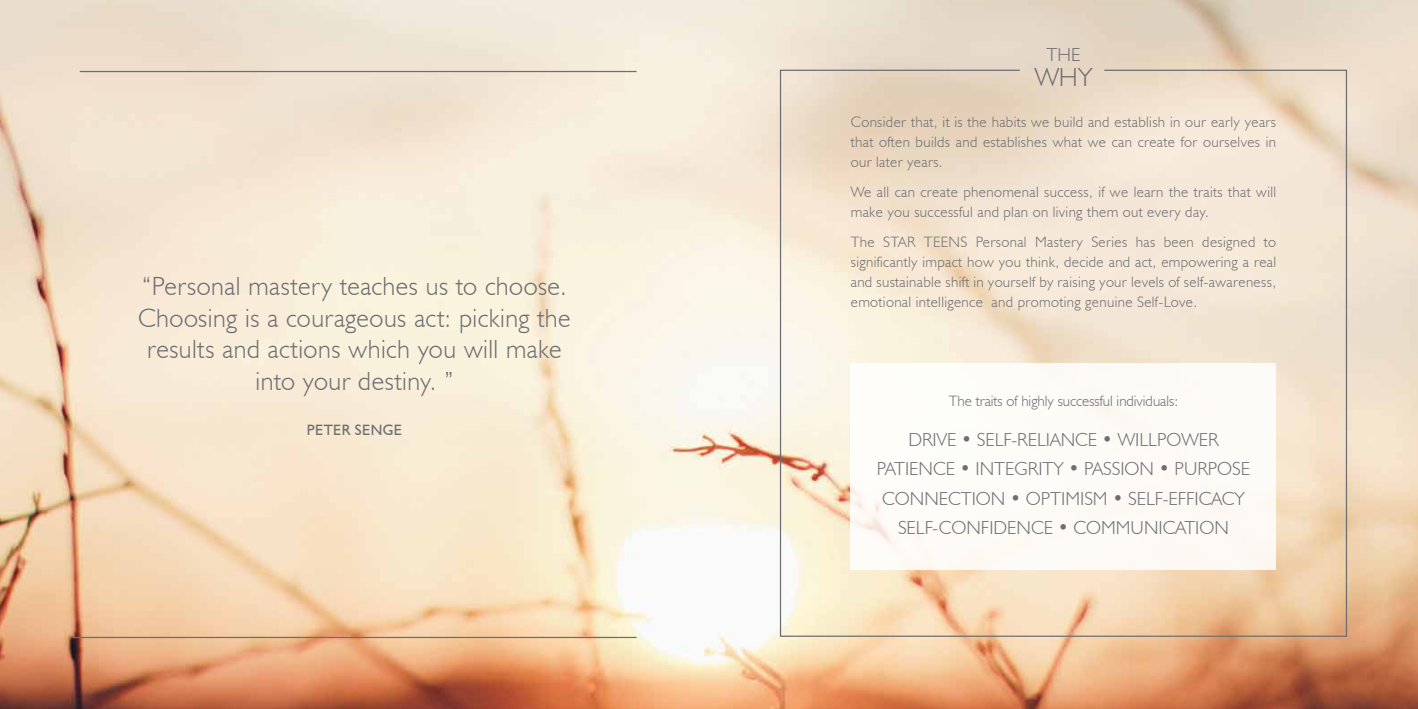
<style>
.page{position:relative;width:1418px;height:709px;background:#fff}
.page>*{position:absolute;margin:0;border:0;box-sizing:border-box;transform-origin:0 0}
.t1{font:300 26.25px/31.5px "Humanist 521 BT";letter-spacing:.02em;color:#6d6e71;text-align:center}
.t2{font:300 18.75px/29.5px "Humanist 521 BT";color:#6d6e71;text-align:center}
.t3{font:300 15px/20px "Humanist 521 BT";letter-spacing:.025em;color:#6d6e71;text-align:justify}
.t4{font:300 15px "Humanist 521 BT";color:#6d6e71}
.t5{font:15px "Humanist 521 BT";letter-spacing:.025em;color:#6d6e71}
</style>
<div class="page">
<img style="left:0;top:0;width:1417px;height:709px">
<hr style="left:80px;top:71px;width:556px;height:1px;background:#6d6e71">
<hr style="left:72px;top:637px;width:564px;height:1px;background:#6d6e71">
<svg style="left:779px;top:69px;width:568px;height:568px;background:#f1e0ca"></svg>
<div style="left:850px;top:363px;width:426px;height:207px;background:#fdfbf7"></div>
<h1 class="t1" style="left:138px;top:270px;width:434px">“Personal mastery teaches us to choose.<br>Choosing is a courageous act: picking the results and actions which you will make into your destiny. ”</h1>
<p class="t5" style="left:307px;top:420px;width:97px">PETER SENGE</p>
<p class="t2" style="left:1046px;top:39px;width:35px">THE</p>
<h1 class="t1" style="left:1034px;top:61px;width:59px">WHY</h1>
<p class="t3" style="left:850px;top:112px;width:427px">Consider that, it is the habits we build and establish in our early years that often builds and establishes what we can create for ourselves in our later years.</p>
<p class="t3" style="left:850px;top:182px;width:427px">We all can create phenomenal success, if we learn the traits that will make you successful and plan on living them out every day.</p>
<p class="t3" style="left:850px;top:232px;width:427px">The STAR TEENS Personal Mastery Series has been designed to significantly impact how you think, decide and act, empowering a real and sustainable shift in yourself by raising your levels of self-awareness, emotional intelligence and promoting genuine Self-Love.</p>
<p class="t4" style="left:948px;top:392px;width:231px">The traits of highly successful individuals:</p>
<p class="t2" style="left:876px;top:424px;width:375px">DRIVE • SELF-RELIANCE • WILLPOWER PATIENCE • INTEGRITY • PASSION • PURPOSE CONNECTION • OPTIMISM • SELF-EFFICACY SELF-CONFIDENCE • COMMUNICATION</p>
</div>
